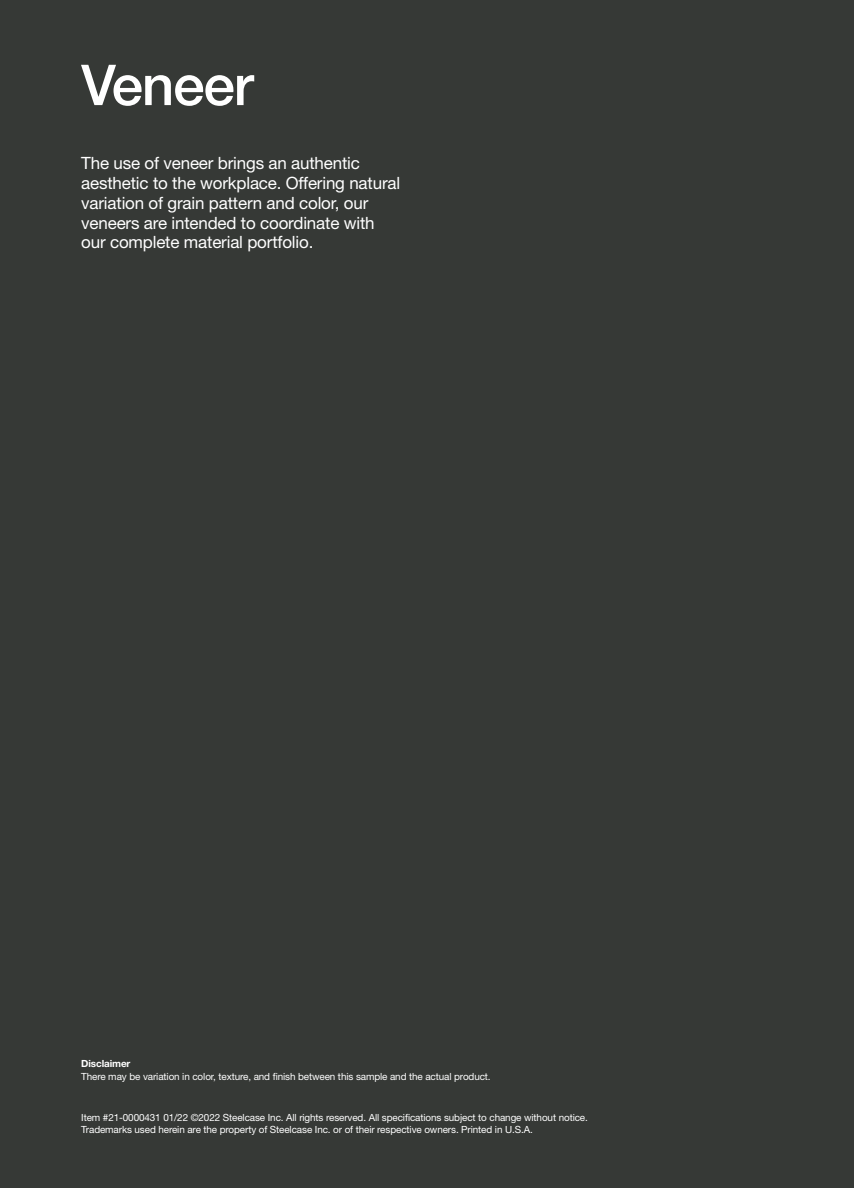
<style>
.page{position:relative;width:854px;height:1188px;background:#fff}
.page>*{position:absolute;margin:0;border:0;box-sizing:border-box;transform-origin:0 0}
.t1{font:500 56.4px "Helvetica Neue LT Pro";letter-spacing:-.02em;color:#fff}
.t2{font:16.95px/19.8px "Helvetica Neue LT Pro";letter-spacing:-.01em;color:#fff}
.t3{font:9.9px/12.8px "Helvetica Neue LT Pro";letter-spacing:-.01em;color:#fff}
.t4{font:700 9.9px "Helvetica Neue LT Pro";letter-spacing:-.01em;color:#fff}
</style>
<div class="page">
<div style="left:0;top:0;width:853px;height:1188px;background:#363936"></div>
<h1 class="t1" style="left:81px;top:51px;width:174px">Veneer</h1>
<h2 class="t2" style="left:81px;top:153px;width:320px">The use of veneer brings an authentic aesthetic to the workplace. Offering natural variation of grain pattern and color, our veneers are intended to coordinate with our complete material portfolio.</h2>
<p class="t4" style="left:81px;top:1057px;width:51px">Disclaimer</p>
<p class="t3" style="left:81px;top:1070px;width:410px">There may be variation in color, texture, and finish between this sample and the actual product.</p>
<p class="t3" style="left:81px;top:1111px;width:508px">Item #21-0000431 01/22 ©2022 Steelcase Inc. All rights reserved. All specifications subject to change without notice.<br>Trademarks used herein are the property of Steelcase Inc. or of their respective owners. Printed in U.S.A.</p>
</div>
